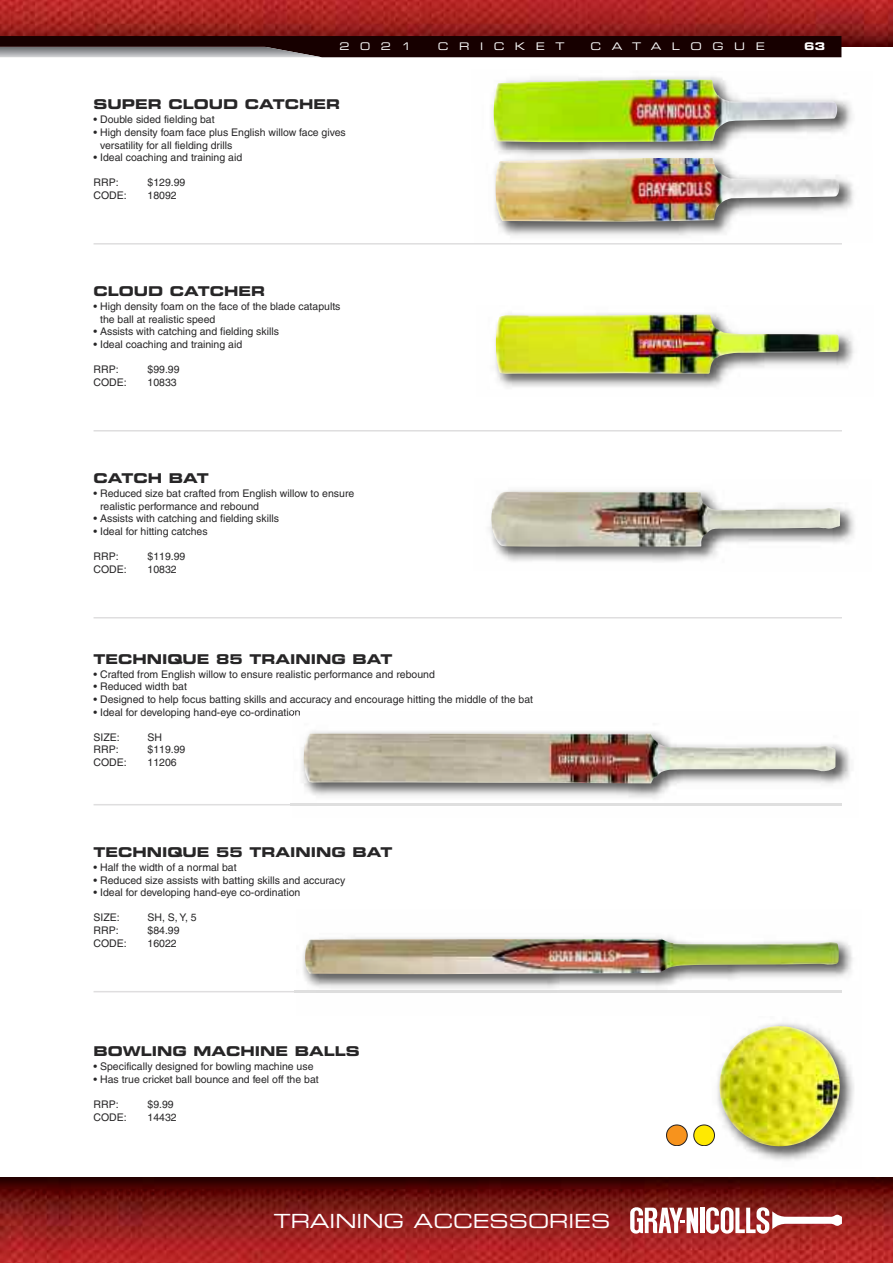
<style>
.page{position:relative;width:893px;height:1263px;background:#fff}
.page>*{position:absolute;margin:0;border:0;box-sizing:border-box;transform-origin:0 0}
.t1{font:19.5px "Eurostile Extended Two";color:#fff}
.t2{font:13.5px "Eurostile Bold Extended Two";color:#272627}
.t3{font:10.5px/12.6px "Helvetica";color:#272627}
.t4{font:10.5px "Eurostile Extended Two";letter-spacing:1.005em;color:#fff}
.t5{font:10.5px "Eurostile Bold Extended Two";color:#fff}
</style>
<div class="page">
<img style="left:0;top:0;width:893px;height:47px">
<img style="left:0;top:1178px;width:893px;height:85px">
<svg style="left:0;top:36px;width:841px;height:21px;background:#2e1b1b"></svg>
<hr style="left:700px;top:1208px;width:4px;height:25px;background:#fff">
<svg style="left:630px;top:1207px;width:68px;height:27px"></svg>
<svg style="left:706px;top:1207px;width:136px;height:27px"></svg>
<hr style="left:94px;top:243px;width:748px;height:2px;background:#dfdedf">
<hr style="left:94px;top:430px;width:748px;height:1px;background:#dfdedf">
<hr style="left:94px;top:617px;width:748px;height:1px;background:#dfdedf">
<hr style="left:94px;top:804px;width:748px;height:1px;background:#dfdedf">
<hr style="left:94px;top:991px;width:748px;height:1px;background:#dfdedf">
<img style="left:489px;top:490px;width:366px;height:72px">
<img style="left:491px;top:492px;width:349px;height:55px">
<img style="left:495px;top:313px;width:359px;height:74px">
<img style="left:496px;top:314px;width:343px;height:60px">
<img style="left:494px;top:169px;width:360px;height:67px">
<img style="left:496px;top:165px;width:343px;height:57px">
<img style="left:492px;top:76px;width:360px;height:75px">
<img style="left:498px;top:151px;width:229px;height:14px">
<img style="left:499px;top:158px;width:215px;height:6px">
<img style="left:494px;top:80px;width:343px;height:62px">
<img style="left:294px;top:937px;width:559px;height:56px">
<img style="left:710px;top:1023px;width:144px;height:138px">
<img style="left:719px;top:1026px;width:75px;height:61px">
<div style="left:694px;top:1125px;width:20px;height:21px;background:#ffe901;border-radius:50%"></div>
<div style="left:693px;top:1125px;width:22px;height:21px;border:1px solid #231f20;border-radius:50%"></div>
<div style="left:666px;top:1125px;width:21px;height:21px;background:#f7931d;border-radius:50%"></div>
<div style="left:666px;top:1125px;width:21px;height:21px;border:1px solid #231f20;border-radius:50%"></div>
<img style="left:293px;top:711px;width:557px;height:95px">
<img style="left:293px;top:804px;width:549px;height:1px">
<img style="left:304px;top:733px;width:532px;height:50px">
<img style="left:296px;top:991px;width:546px;height:1px">
<img style="left:305px;top:939px;width:534px;height:35px">
<p class="t4" style="left:340px;top:43px;width:74px">2021</p>
<p class="t4" style="left:438px;top:43px;width:128px">CRICKET</p>
<p class="t4" style="left:591px;top:43px;width:176px">CATALOGUE</p>
<p class="t5" style="left:804px;top:43px;width:22px">63</p>
<p class="t2" style="left:94px;top:100px;width:248px">SUPER CLOUD CATCHER</p>
<p class="t3" style="left:94px;top:114px;width:123px">• Double sided fielding bat</p>
<p class="t3" style="left:100px;top:127px;width:247px;text-indent:-7px">• High density foam face plus English willow face gives versatility for all fielding drills</p>
<p class="t3" style="left:94px;top:152px;width:150px">• Ideal coaching and training aid</p>
<p class="t3" style="left:94px;top:177px;width:27px">RRP:</p>
<p class="t3" style="left:148px;top:177px;width:39px">$129.99</p>
<p class="t3" style="left:94px;top:190px;width:35px">CODE:</p>
<p class="t3" style="left:148px;top:190px;width:31px">18092</p>
<p class="t2" style="left:94px;top:287px;width:173px">CLOUD CATCHER</p>
<p class="t3" style="left:100px;top:301px;width:242px;text-indent:-7px">• High density foam on the face of the blade catapults the ball at realistic speed</p>
<p class="t3" style="left:94px;top:326px;width:187px">• Assists with catching and fielding skills</p>
<p class="t3" style="left:94px;top:339px;width:150px">• Ideal coaching and training aid</p>
<p class="t3" style="left:94px;top:364px;width:27px">RRP:</p>
<p class="t3" style="left:148px;top:364px;width:34px">$99.99</p>
<p class="t3" style="left:94px;top:377px;width:35px">CODE:</p>
<p class="t3" style="left:148px;top:377px;width:31px">10833</p>
<p class="t2" style="left:94px;top:473px;width:117px">CATCH BAT</p>
<p class="t3" style="left:100px;top:488px;width:256px;text-indent:-7px">• Reduced size bat crafted from English willow to ensure realistic performance and rebound</p>
<p class="t3" style="left:94px;top:513px;width:187px">• Assists with catching and fielding skills</p>
<p class="t3" style="left:94px;top:526px;width:116px">• Ideal for hitting catches</p>
<p class="t3" style="left:94px;top:551px;width:27px">RRP:</p>
<p class="t3" style="left:148px;top:551px;width:39px">$119.99</p>
<p class="t3" style="left:94px;top:564px;width:35px">CODE:</p>
<p class="t3" style="left:148px;top:564px;width:31px">10832</p>
<p class="t2" style="left:94px;top:654px;width:300px">TECHNIQUE 85 TRAINING BAT</p>
<p class="t3" style="left:94px;top:669px;width:343px">• Crafted from English willow to ensure realistic performance and rebound</p>
<p class="t3" style="left:94px;top:681px;width:95px">• Reduced width bat</p>
<p class="t3" style="left:94px;top:694px;width:441px">• Designed to help focus batting skills and accuracy and encourage hitting the middle of the bat</p>
<p class="t3" style="left:94px;top:706px;width:208px">• Ideal for developing hand-eye co-ordination</p>
<p class="t3" style="left:94px;top:732px;width:28px">SIZE:</p>
<p class="t3" style="left:148px;top:732px;width:16px">SH</p>
<p class="t3" style="left:94px;top:744px;width:27px">RRP:</p>
<p class="t3" style="left:148px;top:744px;width:39px">$119.99</p>
<p class="t3" style="left:94px;top:757px;width:35px">CODE:</p>
<p class="t3" style="left:148px;top:757px;width:31px">11206</p>
<p class="t2" style="left:94px;top:847px;width:300px">TECHNIQUE 55 TRAINING BAT</p>
<p class="t3" style="left:94px;top:862px;width:145px">• Half the width of a normal bat</p>
<p class="t3" style="left:94px;top:874px;width:253px">• Reduced size assists with batting skills and accuracy</p>
<p class="t3" style="left:94px;top:887px;width:208px">• Ideal for developing hand-eye co-ordination</p>
<p class="t3" style="left:94px;top:912px;width:28px">SIZE:</p>
<p class="t3" style="left:148px;top:912px;width:51px">SH, S, Y, 5</p>
<p class="t3" style="left:94px;top:925px;width:27px">RRP:</p>
<p class="t3" style="left:148px;top:925px;width:34px">$84.99</p>
<p class="t3" style="left:94px;top:937px;width:35px">CODE:</p>
<p class="t3" style="left:148px;top:937px;width:31px">16022</p>
<p class="t2" style="left:94px;top:1047px;width:268px">BOWLING MACHINE BALLS</p>
<p class="t3" style="left:94px;top:1061px;width:221px">• Specifically designed for bowling machine use</p>
<p class="t3" style="left:94px;top:1074px;width:227px">• Has true cricket ball bounce and feel off the bat</p>
<p class="t3" style="left:94px;top:1099px;width:27px">RRP:</p>
<p class="t3" style="left:148px;top:1099px;width:28px">$9.99</p>
<p class="t3" style="left:94px;top:1112px;width:35px">CODE:</p>
<p class="t3" style="left:148px;top:1112px;width:31px">14432</p>
<h1 class="t1" style="left:274px;top:1214px;width:338px">TRAINING ACCESSORIES</h1>
</div>
